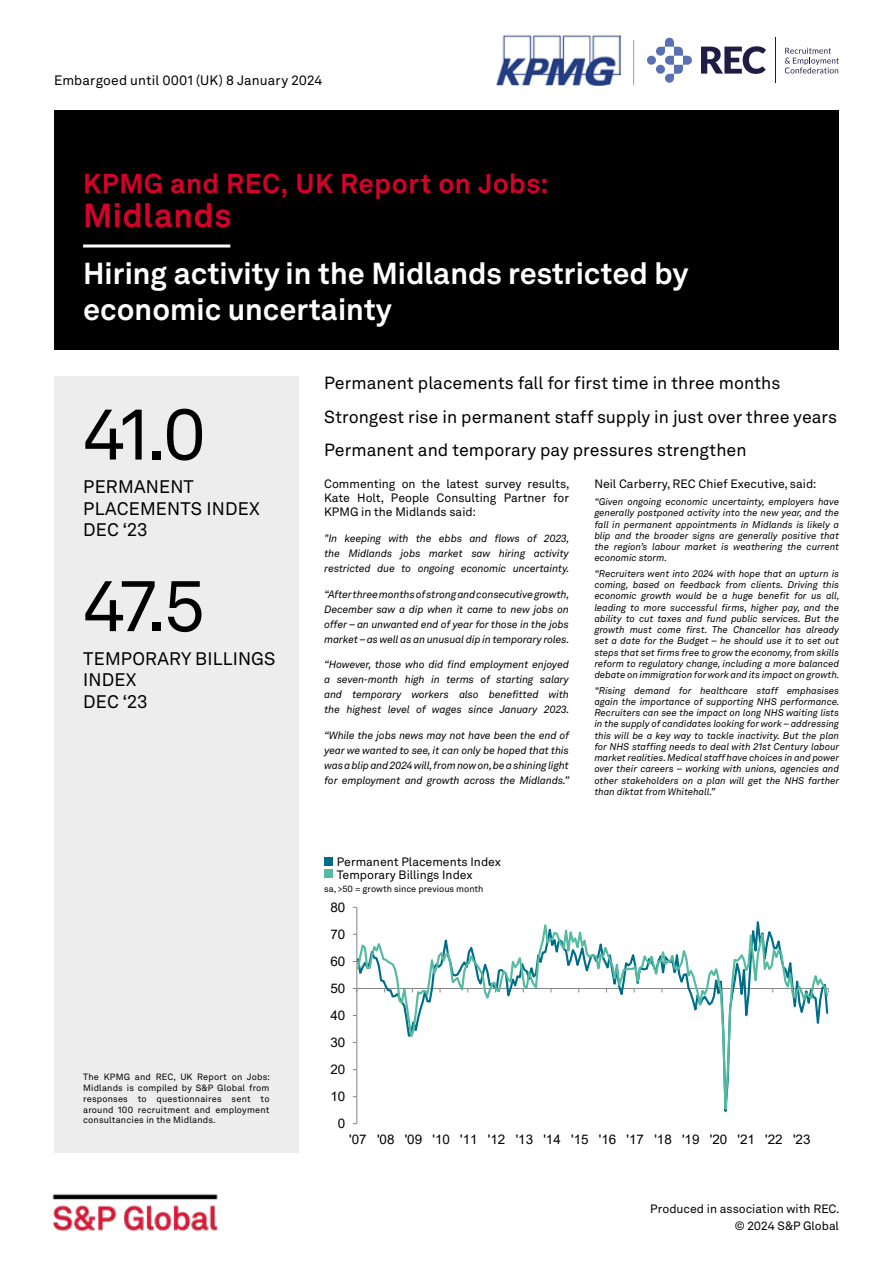
<style>
.page{position:relative;width:893px;height:1263px;background:#fff}
.page>*{position:absolute;margin:0;border:0;box-sizing:border-box;transform-origin:0 0}
.t1{font:72px "Akkurat LL";color:#000}
.t2{font:700 33px "Akkurat LL";letter-spacing:.02em;color:#d6002a}
.t3{font:700 30px/36px "Akkurat LL";color:#fff}
.t4{font:700 27px "Akkurat LL";letter-spacing:.02em;color:#d6002a}
.t5{font:18px/21.6px "Akkurat LL";letter-spacing:.01em;color:#000}
.t6{font:17.4px/33.6px "Akkurat LL";color:#000}
.t7{font:13.5px "Akkurat LL";letter-spacing:.01em;color:#000}
.t8{font:13.2px "Arial";color:#000}
.t9{font:12px/14.4px "Akkurat LL";color:#000;text-align:justify}
.t10{font:italic 10.5px/15px "Akkurat LL";letter-spacing:-.01em;color:#000;text-align:justify}
.t11{font:italic 9.6px/11.2px "Akkurat LL";color:#000;text-align:justify}
.t12{font:9px/10.8px "Akkurat LL";letter-spacing:.02em;color:#000;text-align:justify}
.t13{font:9px "Akkurat LL";color:#000}
</style>
<div class="page">
<img style="left:52px;top:1194px;width:166px;height:38px">
<div style="left:54px;top:111px;width:785px;height:239px;background:#000"></div>
<hr style="left:356px;top:907px;width:1px;height:217px;background:#868686">
<svg style="left:357px;top:911px;width:472px;height:213px"></svg>
<img style="left:496px;top:35px;width:124px;height:50px">
<svg style="left:701px;top:46px;width:65px;height:28px"></svg>
<hr style="left:775px;top:38px;width:1px;height:45px;background:#1f1d43">
<svg style="left:785px;top:48px;width:54px;height:25px"></svg>
<div style="left:647px;top:56px;width:9px;height:9px;background:#5a70b5;border-radius:50%"></div>
<svg style="left:656px;top:38px;width:36px;height:45px"></svg>
<hr style="left:633px;top:40px;width:1px;height:45px;background:#9d9d9c">
<hr style="left:83px;top:244px;width:147px;height:3px;background:#fff">
<div style="left:54px;top:376px;width:245px;height:776px;background:#ededed"></div>
<div style="left:324px;top:870px;width:9px;height:8px;background:#54baa0"></div>
<div style="left:324px;top:857px;width:9px;height:8px;background:#006d89"></div>
<h3 class="t7" style="left:54px;top:70px;width:270px">Embargoed until 0001 (UK) 8 January 2024</h3>
<h3 class="t4" style="left:83px;top:163px;width:467px">KPMG and REC, UK Report on Jobs:</h3>
<h2 class="t2" style="left:83px;top:190px;width:150px">Midlands</h2>
<h3 class="t3" style="left:83px;top:254px;width:607px">Hiring activity in the Midlands restricted by economic uncertainty</h3>
<h1 class="t1" style="left:83px;top:381px;width:125px">41.0</h1>
<h3 class="t5" style="left:83px;top:475px;width:178px">PERMANENT<br>PLACEMENTS INDEX</h3>
<h3 class="t5" style="left:83px;top:518px;width:66px">DEC ‘23</h3>
<h1 class="t1" style="left:83px;top:552px;width:124px">47.5</h1>
<h3 class="t5" style="left:83px;top:647px;width:194px">TEMPORARY BILLINGS<br>INDEX</h3>
<h3 class="t5" style="left:83px;top:690px;width:66px">DEC ‘23</h3>
<p class="t12" style="left:83px;top:1071px;width:188px">The KPMG and REC, UK Report on Jobs:<br>Midlands is compiled by S&amp;P Global from responses to questionnaires sent to around 100 recruitment and employment consultancies in the Midlands.</p>
<h3 class="t6" style="left:324px;top:365px;width:515px">Permanent placements fall for first time in three months<br>Strongest rise in permanent staff supply in just over three years<br>Permanent and temporary pay pressures strengthen</h3>
<p class="t9" style="left:324px;top:475px;width:247px">Commenting on the latest survey results, Kate Holt, People Consulting Partner for KPMG in the Midlands said:</p>
<p class="t10" style="left:324px;top:530px;width:247px">"In keeping with the ebbs and flows of 2023, the Midlands jobs market saw hiring activity restricted due to ongoing economic uncertainty.</p>
<p class="t10" style="left:324px;top:586px;width:247px">“After three months of strong and consecutive growth, December saw a dip when it came to new jobs on offer – an unwanted end of year for those in the jobs market – as well as an unusual dip in temporary roles.</p>
<p class="t10" style="left:324px;top:657px;width:247px">“However, those who did find employment enjoyed a seven-month high in terms of starting salary and temporary workers also benefitted with the highest level of wages since January 2023.</p>
<p class="t10" style="left:324px;top:727px;width:247px">“While the jobs news may not have been the end of year we wanted to see, it can only be hoped that this was a blip and 2024 will, from now on, be a shining light for employment and growth across the Midlands.”</p>
<p class="t9" style="left:594px;top:475px;width:224px">Neil Carberry, REC Chief Executive, said:</p>
<p class="t11" style="left:594px;top:496px;width:246px">“Given ongoing economic uncertainty, employers have generally postponed activity into the new year, and the fall in permanent appointments in Midlands is likely a blip and the broader signs are generally positive that the region’s labour market is weathering the current economic storm.</p>
<p class="t11" style="left:594px;top:567px;width:247px">“Recruiters went into 2024 with hope that an upturn is coming, based on feedback from clients. Driving this economic growth would be a huge benefit for us all, leading to more successful firms, higher pay, and the ability to cut taxes and fund public services. But the growth must come first. The Chancellor has already set a date for the Budget – he should use it to set out steps that set firms free to grow the economy, from skills reform to regulatory change, including a more balanced debate on immigration for work and its impact on growth.</p>
<p class="t11" style="left:594px;top:684px;width:247px">“Rising demand for healthcare staff emphasises again the importance of supporting NHS performance.<br>Recruiters can see the impact on long NHS waiting lists in the supply of candidates looking for work – addressing this will be a key way to tackle inactivity. But the plan for NHS staffing needs to deal with 21st Century labour market realities. Medical staff have choices in and power over their careers – working with unions, agencies and other stakeholders on a plan will get the NHS farther than diktat from Whitehall.”</p>
<p class="t9" style="left:337px;top:854px;width:166px">Permanent Placements Index</p>
<p class="t9" style="left:337px;top:867px;width:137px">Temporary Billings Index</p>
<p class="t13" style="left:324px;top:882px;width:161px">sa, &gt;50 = growth since previous month</p>
<h3 class="t8" style="left:330px;top:898px;width:16px">80</h3>
<h3 class="t8" style="left:330px;top:925px;width:16px">70</h3>
<h3 class="t8" style="left:330px;top:952px;width:16px">60</h3>
<h3 class="t8" style="left:330px;top:979px;width:16px">50</h3>
<h3 class="t8" style="left:330px;top:1006px;width:16px">40</h3>
<h3 class="t8" style="left:330px;top:1033px;width:16px">30</h3>
<h3 class="t8" style="left:330px;top:1060px;width:16px">20</h3>
<h3 class="t8" style="left:330px;top:1087px;width:16px">10</h3>
<h3 class="t8" style="left:338px;top:1114px;width:9px">0</h3>
<h3 class="t8" style="left:349px;top:1130px;width:463px">'07 '08 '09 '10 '11 '12 '13 '14 '15 '16 '17 '18 '19 '20 '21 '22 '23</h3>
<p class="t9" style="left:650px;top:1201px;width:191px">Produced in association with REC.</p>
<p class="t9" style="left:735px;top:1218px;width:106px">© 2024 S&amp;P Global</p>
</div>
